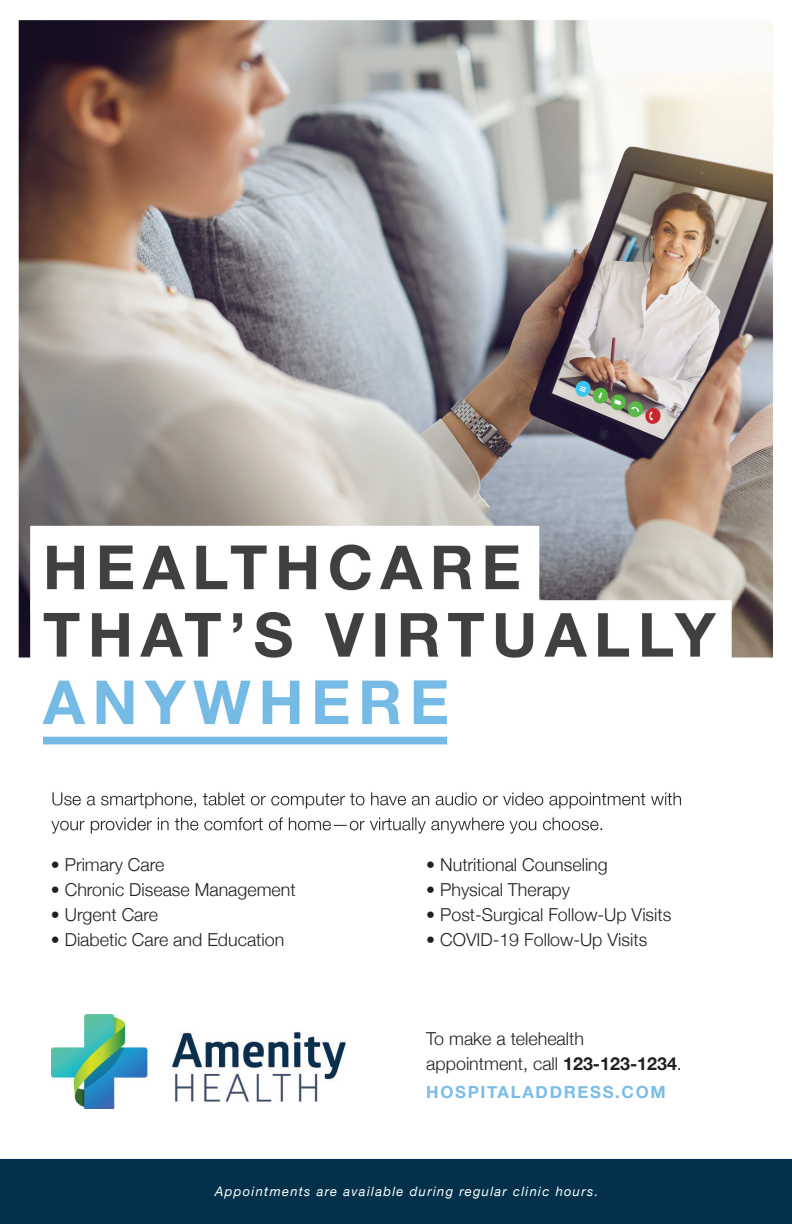
<style>
.page{position:relative;width:792px;height:1224px;background:#fff}
.page>*{position:absolute;margin:0;border:0;box-sizing:border-box;transform-origin:0 0}
.t1{font:300 17.9px/25px "Helvetica Neue";color:#231f20}
.t2{font:700 16.8px "Helvetica Neue";letter-spacing:.1em;color:#7bbde6}
.t3{font:italic 13px "Helvetica Neue";letter-spacing:.1em;color:#fff}
.s1{font-weight:700}
</style>
<div class="page">
<img style="left:0;top:20px;width:792px;height:1204px">
<img style="left:51px;top:1014px;width:294px;height:94px">
<p class="t1" style="left:51px;top:851px;width:115px">• Primary Care</p>
<p class="t1" style="left:51px;top:876px;width:246px">• Chronic Disease Management</p>
<p class="t1" style="left:51px;top:901px;width:109px">• Urgent Care</p>
<p class="t1" style="left:51px;top:926px;width:235px">• Diabetic Care and Education</p>
<p class="t1" style="left:426px;top:851px;width:183px">• Nutritional Counseling</p>
<p class="t1" style="left:426px;top:876px;width:145px">• Physical Therapy</p>
<p class="t1" style="left:426px;top:901px;width:247px">• Post-Surgical Follow-Up Visits</p>
<p class="t1" style="left:426px;top:926px;width:222px">• COVID-19 Follow-Up Visits</p>
<p class="t1" style="left:426px;top:1025px;width:257px">To make a telehealth appointment, call <span class="s1">123-123-1234</span>.</p>
<p class="t2" style="left:426px;top:1079px;width:241px">HOSPITALADDRESS.COM</p>
<p class="t3" style="left:215px;top:1182px;width:385px">Appointments are available during regular clinic hours.</p>
</div>
